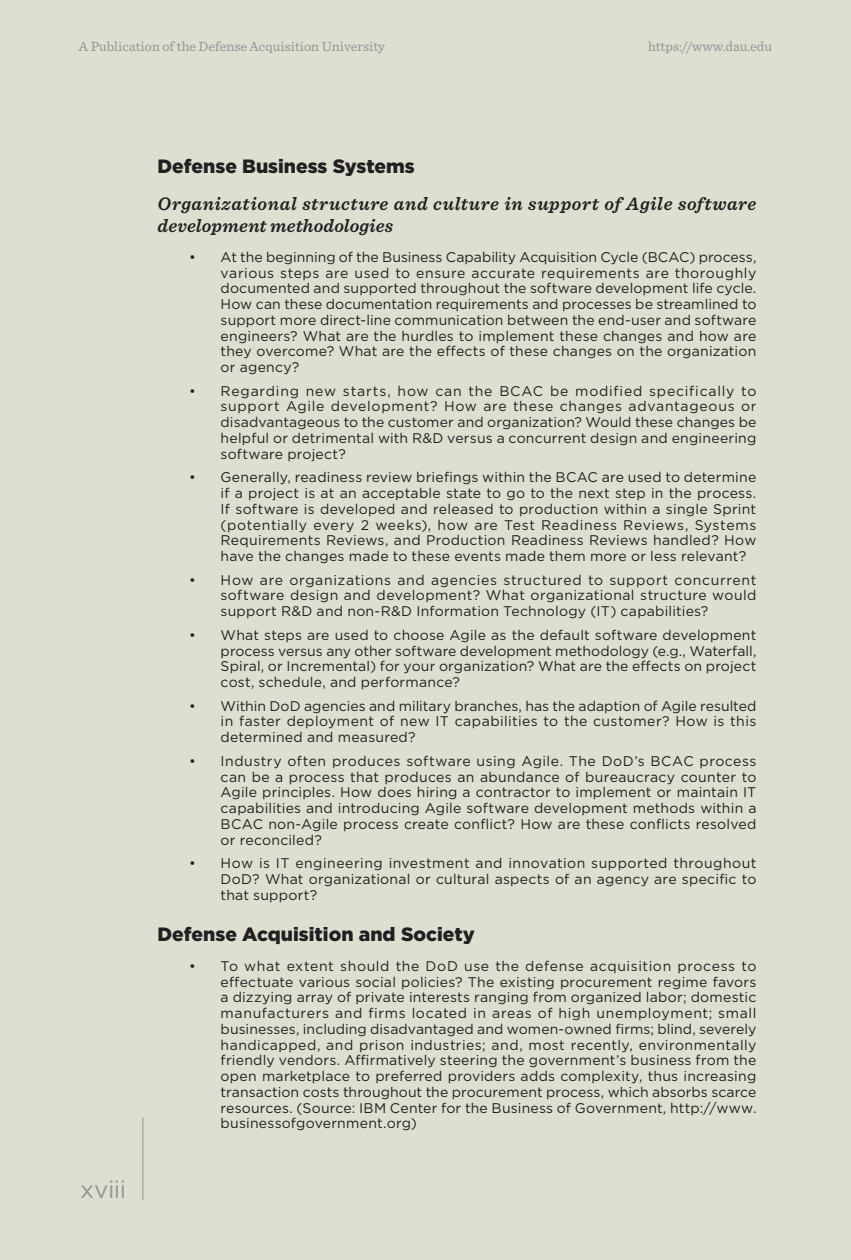
<style>
.page{position:relative;width:851px;height:1260px;background:#fff}
.page>*{position:absolute;margin:0;border:0;box-sizing:border-box;transform-origin:0 0}
.t1{font:24.5px "Gotham";letter-spacing:-.02em;color:#939598}
.t2{font:900 19.25px "Gotham";color:#231f20}
.t3{font:italic 600 18.9px/22.8px "Sentinel";letter-spacing:.025em;color:#231f20}
.t4{font:14px/15.8px "Gotham";letter-spacing:.015em;color:#231f20;text-align:justify}
.t5{font:14px "Sentinel";color:#939598}
</style>
<div class="page">
<div style="left:0;top:0;width:850px;height:1260px;background:#dddfd1"></div>
<hr style="left:142px;top:1118px;width:1px;height:82px;background:#939598">
<p class="t5" style="left:79px;top:35px;width:308px">A Publication of the Defense Acquisition University</p>
<p class="t5" style="left:648px;top:35px;width:126px">https://www.dau.edu</p>
<h1 class="t1" style="left:80px;top:1173px;width:48px">xviii</h1>
<h2 class="t2" style="left:158px;top:153px;width:258px">Defense Business Systems</h2>
<h3 class="t3" style="left:158px;top:191px;width:600px">Organizational structure and culture in support of Agile software development methodologies</h3>
<p class="t4" style="left:220px;top:249px;width:537px;text-indent:-32px">• At the beginning of the Business Capability Acquisition Cycle (BCAC) process, various steps are used to ensure accurate requirements are thoroughly documented and supported throughout the software development life cycle.<br>How can these documentation requirements and processes be streamlined to support more direct-line communication between the end-user and software engineers? What are the hurdles to implement these changes and how are they overcome? What are the effects of these changes on the organization or agency?</p>
<p class="t4" style="left:220px;top:383px;width:537px;text-indent:-32px">• Regarding new starts, how can the BCAC be modified specifically to support Agile development? How are these changes advantageous or disadvantageous to the customer and organization? Would these changes be helpful or detrimental with R&amp;D versus a concurrent design and engineering software project?</p>
<p class="t4" style="left:220px;top:469px;width:537px;text-indent:-32px">• Generally, readiness review briefings within the BCAC are used to determine if a project is at an acceptable state to go to the next step in the process.<br>If software is developed and released to production within a single Sprint (potentially every 2 weeks), how are Test Readiness Reviews, Systems Requirements Reviews, and Production Readiness Reviews handled? How have the changes made to these events made them more or less relevant?</p>
<p class="t4" style="left:220px;top:572px;width:537px;text-indent:-32px">• How are organizations and agencies structured to support concurrent software design and development? What organizational structure would support R&amp;D and non-R&amp;D Information Technology (IT) capabilities?</p>
<p class="t4" style="left:220px;top:627px;width:537px;text-indent:-32px">• What steps are used to choose Agile as the default software development process versus any other software development methodology (e.g., Waterfall, Spiral, or Incremental) for your organization? What are the effects on project cost, schedule, and performance?</p>
<p class="t4" style="left:220px;top:698px;width:537px;text-indent:-32px">• Within DoD agencies and military branches, has the adaption of Agile resulted in faster deployment of new IT capabilities to the customer? How is this determined and measured?</p>
<p class="t4" style="left:220px;top:753px;width:537px;text-indent:-32px">• Industry often produces software using Agile. The DoD’s BCAC process can be a process that produces an abundance of bureaucracy counter to Agile principles. How does hiring a contractor to implement or maintain IT capabilities and introducing Agile software development methods within a BCAC non-Agile process create conflict? How are these conflicts resolved or reconciled?</p>
<p class="t4" style="left:220px;top:855px;width:537px;text-indent:-32px">• How is IT engineering investment and innovation supported throughout DoD? What organizational or cultural aspects of an agency are specific to that support?</p>
<h2 class="t2" style="left:158px;top:921px;width:319px">Defense Acquisition and Society</h2>
<p class="t4" style="left:220px;top:958px;width:537px;text-indent:-32px">• To what extent should the DoD use the defense acquisition process to effectuate various social policies? The existing procurement regime favors a dizzying array of private interests ranging from organized labor; domestic manufacturers and firms located in areas of high unemployment; small businesses, including disadvantaged and women-owned firms; blind, severely handicapped, and prison industries; and, most recently, environmentally friendly vendors. Affirmatively steering the government’s business from the open marketplace to preferred providers adds complexity, thus increasing transaction costs throughout the procurement process, which absorbs scarce resources. (Source: IBM Center for the Business of Government, http://www. businessofgovernment.org)</p>
</div>
